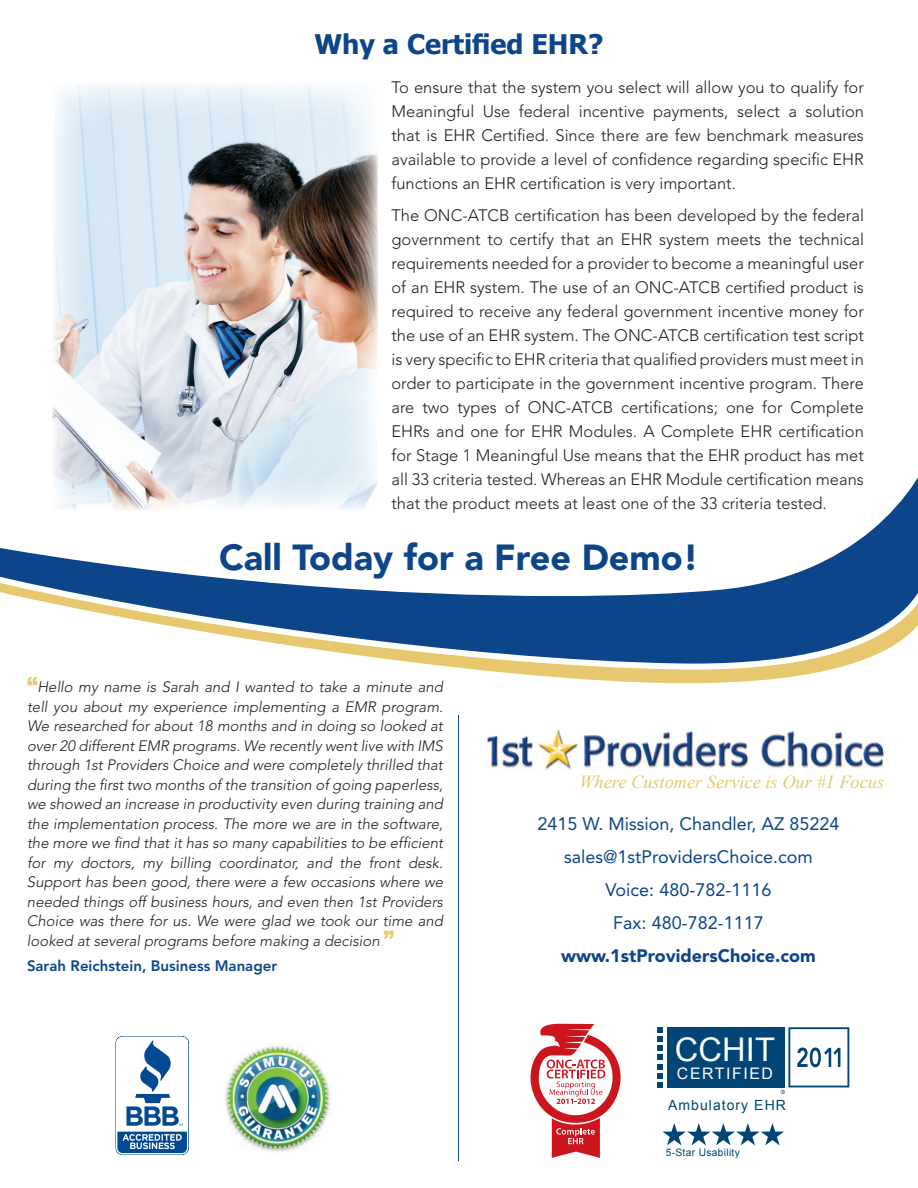
<style>
.page{position:relative;width:918px;height:1188px;background:#fff}
.page>*{position:absolute;margin:0;border:0;box-sizing:border-box;transform-origin:0 0}
.t1{font:900 36px "Avenir";color:#0c4589}
.t2{font:32.55px "Arial";letter-spacing:.005em;color:#fff}
.t3{font:700 27px "Tahoma";color:#0c4589}
.t4{font:italic 18.3px "Times New Roman";color:#e8c86e}
.t5{font:18px/33px "Avenir";color:#0c4589;text-align:center}
.t6{font:900 18px "Avenir";color:#0c4589}
.t7{font:300 16.5px/24px "Avenir";color:#231f20;text-align:justify}
.t8{font:15.9px "Arial";letter-spacing:.1em;color:#fff}
.t9{font:italic 300 15px/19.5px "Avenir";color:#231f20;text-align:justify}
.t10{font:800 15px "Avenir";color:#0c4589}
.t11{font:13.95px "Arial";letter-spacing:.075em;color:#014577}
.t12{font:10.2px "Arial";letter-spacing:.03em;color:#014577}
.s1{font-family:"Arial";font-weight:900;font-style:normal;font-size:21px;color:#e8c86e}
.s2{color:#e8c86e}
</style>
<div class="page">
<svg style="left:500px;top:672px;width:319px;height:11px;fill:#e8c86e"></svg>
<svg style="left:0;top:477px;width:918px;height:193px"></svg>
<img style="left:492px;top:729px;width:392px;height:41px">
<img style="left:486px;top:731px;width:397px;height:36px">
<hr style="left:458px;top:715px;width:1px;height:446px;background:#0c4589">
<svg style="left:116px;top:1036px;width:73px;height:119px"></svg>
<img style="left:225px;top:1045px;width:106px;height:107px">
<img style="left:52px;top:84px;width:326px;height:427px">
<svg style="left:530px;top:1024px;width:91px;height:134px"></svg>
<div style="left:667px;top:1027px;width:117px;height:60px;background:#014577"></div>
<svg style="left:658px;top:1027px;width:5px;height:61px"></svg>
<svg style="left:781px;top:1027px;width:68px;height:67px"></svg>
<svg style="left:663px;top:1123px;width:121px;height:22px"></svg>
<h3 class="t3" style="left:314px;top:27px;width:291px">Why a Certified EHR?</h3>
<p class="t7" style="left:392px;top:77px;width:474px">To ensure that the system you select will allow you to qualify for Meaningful Use federal incentive payments, select a solution that is EHR Certified. Since there are few benchmark measures available to provide a level of confidence regarding specific EHR functions an EHR certification is very important.</p>
<p class="t7" style="left:392px;top:205px;width:474px">The ONC-ATCB certification has been developed by the federal government to certify that an EHR system meets the technical requirements needed for a provider to become a meaningful user of an EHR system. The use of an ONC-ATCB certified product is required to receive any federal government incentive money for the use of an EHR system. The ONC-ATCB certification test script is very specific to EHR criteria that qualified providers must meet in order to participate in the government incentive program. There are two types of ONC-ATCB certifications; one for Complete EHRs and one for EHR Modules. A Complete EHR certification for Stage 1 Meaningful Use means that the EHR product has met all 33 criteria tested. Whereas an EHR Module certification means that the product meets at least one of the 33 criteria tested.</p>
<h1 class="t1" style="left:219px;top:541px;width:481px">Call Today for a Free Demo!</h1>
<p class="t9" style="left:27px;top:679px;width:418px"><span class="s1">“</span>Hello my name is Sarah and I wanted to take a minute and tell you about my experience implementing a EMR program.<br>We researched for about 18 months and in doing so looked at over 20 different EMR programs. We recently went live with IMS through 1st Providers Choice and were completely thrilled that during the first two months of the transition of going paperless, we showed an increase in productivity even during training and the implementation process. The more we are in the software, the more we find that it has so many capabilities to be efficient for my doctors, my billing coordinator, and the front desk.<br>Support has been good, there were a few occasions where we needed things off business hours, and even then 1st Providers Choice was there for us. We were glad we took our time and looked at several programs before making a decision<span class="s2">.</span><span class="s1">”</span></p>
<p class="t10" style="left:27px;top:959px;width:252px">Sarah Reichstein, Business Manager</p>
<p class="t4" style="left:579px;top:771px;width:306px">Where Customer Service is Our #1 Focus</p>
<p class="t5" style="left:537px;top:808px;width:304px">2415 W. Mission, Chandler, AZ 85224 sales@1stProvidersChoice.com<br>Voice: 480-782-1116<br>Fax: 480-782-1117</p>
<p class="t6" style="left:561px;top:948px;width:256px">www.1stProvidersChoice.com</p>
<h2 class="t2" style="left:675px;top:1037px;width:102px">CCHIT</h2>
<p class="t8" style="left:677px;top:1067px;width:98px">CERTIFIED</p>
<p class="t11" style="left:668px;top:1099px;width:119px">Ambulatory EHR</p>
<p class="t12" style="left:666px;top:1149px;width:76px">5-Star Usability</p>
</div>
